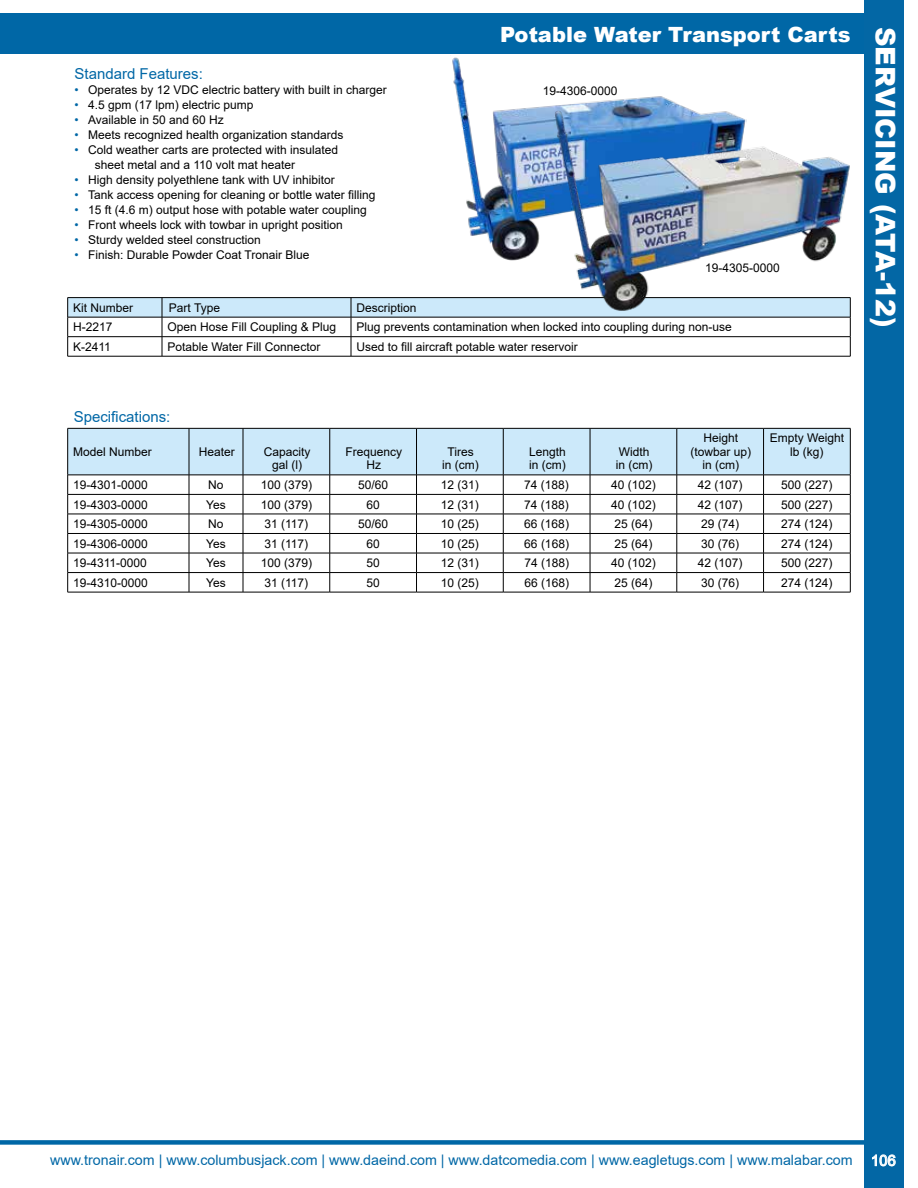
<style>
.page{position:relative;width:918px;height:1188px;background:#fff}
.page>*{position:absolute;margin:0;border:0;box-sizing:border-box;transform-origin:0 0}
.t1{font:900 27px "Arial";color:#fff}
.t2{font:900 21px "Arial";color:#fff}
.t3{font:15px "Arial";color:#0067a6}
.t4{font:14.25px "Arial";color:#0067a6}
.t5{font:12px/13.5px "Arial";color:#000;text-align:center}
.s1{color:#0067a6}
.s2{font-size:15px;color:#fff}
</style>
<div class="page">
<div style="left:0;top:1140px;width:869px;height:5px;background:#0067a6"></div>
<div style="left:0;top:14px;width:864px;height:40px;background:#0067a6"></div>
<div style="left:864px;top:0;width:40px;height:1188px;background:#0367a5"></div>
<hr style="left:68px;top:297px;width:94px;height:1px;background:#000">
<hr style="left:162px;top:297px;width:189px;height:1px;background:#000">
<hr style="left:351px;top:297px;width:499px;height:1px;background:#000">
<hr style="left:68px;top:356px;width:94px;height:1px;background:#000">
<hr style="left:162px;top:356px;width:189px;height:1px;background:#000">
<hr style="left:351px;top:356px;width:499px;height:1px;background:#000">
<svg style="left:67px;top:298px;width:784px;height:58px"></svg>
<img style="left:452px;top:57px;width:235px;height:204px">
<img style="left:554px;top:108px;width:296px;height:205px">
<hr style="left:68px;top:592px;width:121px;height:1px;background:#000">
<hr style="left:189px;top:592px;width:54px;height:1px;background:#000">
<hr style="left:243px;top:592px;width:87px;height:1px;background:#000">
<hr style="left:330px;top:592px;width:87px;height:1px;background:#000">
<hr style="left:417px;top:592px;width:86px;height:1px;background:#000">
<hr style="left:503px;top:592px;width:87px;height:1px;background:#000">
<hr style="left:590px;top:592px;width:87px;height:1px;background:#000">
<hr style="left:677px;top:592px;width:87px;height:1px;background:#000">
<hr style="left:764px;top:592px;width:86px;height:1px;background:#000">
<svg style="left:67px;top:428px;width:784px;height:164px"></svg>
<p class="t3" style="left:75px;top:63px;width:130px">Standard Features:</p>
<p class="t5" style="left:75px;top:83px;width:314px"><span class="s1">•</span> Operates by 12 VDC electric battery with built in charger</p>
<p class="t5" style="left:75px;top:98px;width:180px"><span class="s1">•</span> 4.5 gpm (17 lpm) electric pump</p>
<p class="t5" style="left:75px;top:113px;width:151px"><span class="s1">•</span> Available in 50 and 60 Hz</p>
<p class="t5" style="left:75px;top:128px;width:270px"><span class="s1">•</span> Meets recognized health organization standards</p>
<p class="t5" style="left:95px;top:142px;width:245px;line-height:15px;text-align:left;text-indent:-20px"><span class="s1">•</span> Cold weather carts are protected with insulated sheet metal and a 110 volt mat heater</p>
<p class="t5" style="left:75px;top:173px;width:262px"><span class="s1">•</span> High density polyethlene tank with UV inhibitor</p>
<p class="t5" style="left:75px;top:188px;width:302px"><span class="s1">•</span> Tank access opening for cleaning or bottle water filling</p>
<p class="t5" style="left:75px;top:203px;width:294px"><span class="s1">•</span> 15 ft (4.6 m) output hose with potable water coupling</p>
<p class="t5" style="left:75px;top:218px;width:270px"><span class="s1">•</span> Front wheels lock with towbar in upright position</p>
<p class="t5" style="left:75px;top:233px;width:188px"><span class="s1">•</span> Sturdy welded steel construction</p>
<p class="t5" style="left:75px;top:248px;width:236px"><span class="s1">•</span> Finish: Durable Powder Coat Tronair Blue</p>
<h2 class="t2" style="left:500px;top:19px;width:352px">Potable Water Transport Carts</h2>
<p class="t5" style="left:543px;top:84px;width:76px">19-4306-0000</p>
<p class="t5" style="left:705px;top:261px;width:76px">19-4305-0000</p>
<p class="t5" style="left:73px;top:301px;width:62px">Kit Number</p>
<p class="t5" style="left:169px;top:301px;width:53px">Part Type</p>
<p class="t5" style="left:356px;top:301px;width:62px">Description</p>
<p class="t5" style="left:73px;top:320px;width:41px">H-2217</p>
<p class="t5" style="left:167px;top:320px;width:170px">Open Hose Fill Coupling &amp; Plug</p>
<p class="t5" style="left:356px;top:320px;width:377px">Plug prevents contamination when locked into coupling during non-use</p>
<p class="t5" style="left:73px;top:340px;width:39px">K-2411</p>
<p class="t5" style="left:167px;top:340px;width:154px">Potable Water Fill Connector</p>
<p class="t5" style="left:356px;top:340px;width:223px">Used to fill aircraft potable water reservoir</p>
<h1 class="t1" style="left:905px;top:27px;width:302px;rotate:90deg">SERVICING (ATA-12)</h1>
<p class="t3" style="left:74px;top:407px;width:98px">Specifications:</p>
<p class="t5" style="left:73px;top:445px;width:80px">Model Number</p>
<p class="t5" style="left:199px;top:445px;width:38px">Heater</p>
<p class="t5" style="left:264px;top:445px;width:48px">Capacity gal (l)</p>
<p class="t5" style="left:346px;top:445px;width:58px">Frequency<br>Hz</p>
<p class="t5" style="left:442px;top:445px;width:38px">Tires in (cm)</p>
<p class="t5" style="left:529px;top:445px;width:38px;text-align:left">Length in (cm)</p>
<p class="t5" style="left:616px;top:445px;width:38px;text-align:left">Width in (cm)</p>
<p class="t5" style="left:691px;top:431px;width:62px">Height (towbar up) in (cm)</p>
<p class="t5" style="left:770px;top:431px;width:76px">Empty Weight lb (kg)</p>
<p class="t5" style="left:73px;top:478px;width:76px">19-4301-0000</p>
<p class="t5" style="left:208px;top:478px;width:17px">No</p>
<p class="t5" style="left:261px;top:478px;width:53px">100 (379)</p>
<p class="t5" style="left:358px;top:478px;width:32px">50/60</p>
<p class="t5" style="left:441px;top:478px;width:40px">12 (31)</p>
<p class="t5" style="left:524px;top:478px;width:46px">74 (188)</p>
<p class="t5" style="left:611px;top:478px;width:46px">40 (102)</p>
<p class="t5" style="left:698px;top:478px;width:46px">42 (107)</p>
<p class="t5" style="left:781px;top:478px;width:53px">500 (227)</p>
<p class="t5" style="left:73px;top:498px;width:76px">19-4303-0000</p>
<p class="t5" style="left:206px;top:498px;width:21px">Yes</p>
<p class="t5" style="left:261px;top:498px;width:53px">100 (379)</p>
<p class="t5" style="left:366px;top:498px;width:15px">60</p>
<p class="t5" style="left:441px;top:498px;width:40px">12 (31)</p>
<p class="t5" style="left:524px;top:498px;width:46px">74 (188)</p>
<p class="t5" style="left:611px;top:498px;width:46px">40 (102)</p>
<p class="t5" style="left:698px;top:498px;width:46px">42 (107)</p>
<p class="t5" style="left:781px;top:498px;width:53px">500 (227)</p>
<p class="t5" style="left:73px;top:517px;width:76px">19-4305-0000</p>
<p class="t5" style="left:208px;top:517px;width:17px">No</p>
<p class="t5" style="left:264px;top:517px;width:45px">31 (117)</p>
<p class="t5" style="left:358px;top:517px;width:32px">50/60</p>
<p class="t5" style="left:441px;top:517px;width:40px">10 (25)</p>
<p class="t5" style="left:524px;top:517px;width:46px">66 (168)</p>
<p class="t5" style="left:614px;top:517px;width:40px">25 (64)</p>
<p class="t5" style="left:701px;top:517px;width:40px">29 (74)</p>
<p class="t5" style="left:781px;top:517px;width:53px">274 (124)</p>
<p class="t5" style="left:73px;top:537px;width:76px">19-4306-0000</p>
<p class="t5" style="left:206px;top:537px;width:21px">Yes</p>
<p class="t5" style="left:264px;top:537px;width:45px">31 (117)</p>
<p class="t5" style="left:366px;top:537px;width:15px">60</p>
<p class="t5" style="left:441px;top:537px;width:40px">10 (25)</p>
<p class="t5" style="left:524px;top:537px;width:46px">66 (168)</p>
<p class="t5" style="left:614px;top:537px;width:40px">25 (64)</p>
<p class="t5" style="left:701px;top:537px;width:40px">30 (76)</p>
<p class="t5" style="left:781px;top:537px;width:53px">274 (124)</p>
<p class="t5" style="left:73px;top:556px;width:75px">19-4311-0000</p>
<p class="t5" style="left:206px;top:556px;width:21px">Yes</p>
<p class="t5" style="left:261px;top:556px;width:53px">100 (379)</p>
<p class="t5" style="left:366px;top:556px;width:15px">50</p>
<p class="t5" style="left:441px;top:556px;width:40px">12 (31)</p>
<p class="t5" style="left:524px;top:556px;width:46px">74 (188)</p>
<p class="t5" style="left:611px;top:556px;width:46px">40 (102)</p>
<p class="t5" style="left:698px;top:556px;width:46px">42 (107)</p>
<p class="t5" style="left:781px;top:556px;width:53px">500 (227)</p>
<p class="t5" style="left:73px;top:576px;width:76px">19-4310-0000</p>
<p class="t5" style="left:206px;top:576px;width:21px">Yes</p>
<p class="t5" style="left:265px;top:576px;width:45px">31 (117)</p>
<p class="t5" style="left:366px;top:576px;width:15px">50</p>
<p class="t5" style="left:441px;top:576px;width:40px">10 (25)</p>
<p class="t5" style="left:524px;top:576px;width:46px">66 (168)</p>
<p class="t5" style="left:614px;top:576px;width:40px">25 (64)</p>
<p class="t5" style="left:701px;top:576px;width:40px">30 (76)</p>
<p class="t5" style="left:781px;top:576px;width:53px">274 (124)</p>
<p class="t4" style="left:50px;top:1150px;width:847px">www.tronair.com | www.columbusjack.com | www.daeind.com | www.datcomedia.com | www.eagletugs.com | www.malabar.com <span class="s2">106</span></p>
</div>
